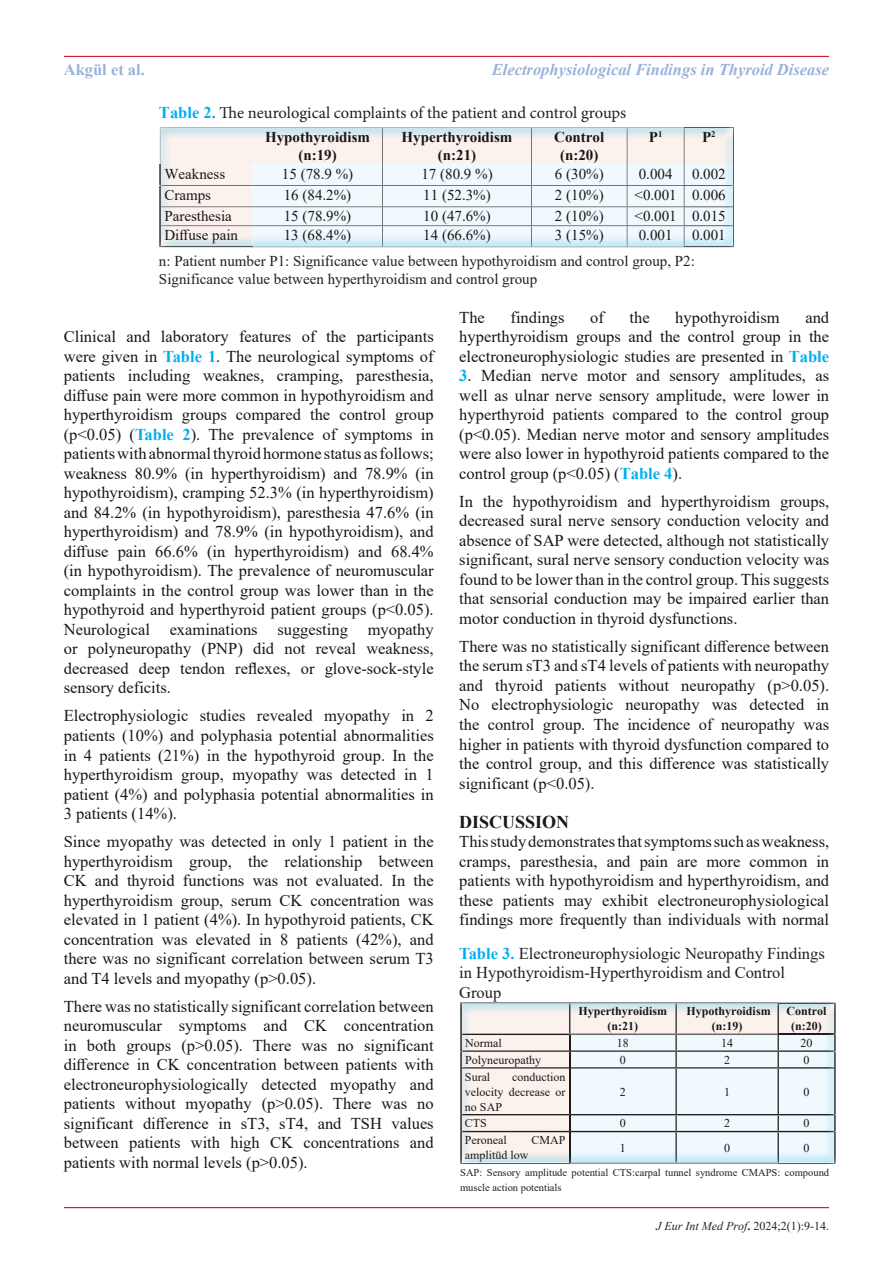
<style>
.page{position:relative;width:893px;height:1263px;background:#fff}
.page>*{position:absolute;margin:0;border:0;box-sizing:border-box;transform-origin:0 0}
.t1{font:700 18px "Times New Roman";color:#181717}
.t2{font:16.5px/19.5px "Times New Roman";color:#181717;text-align:justify}
.t3{font:16.5px/19.5px "Times New Roman";color:#231f20}
.t4{font:16.5px "Minion Pro";color:#231f20}
.t5{font:italic 700 16.5px "Times New Roman";color:#9ab1d9}
.t6{font:700 16.5px "Times New Roman";color:#9ab1d9}
.t7{font:15px "Times New Roman";color:#181717}
.t8{font:15px/18px "Times New Roman";color:#231f20}
.t9{font:700 15px/18px "Times New Roman";color:#181717;text-align:center}
.t10{font:12px/15px "Times New Roman";color:#181717;text-align:justify}
.t11{font:700 12px/15px "Times New Roman";color:#181717;text-align:center}
.t12{font:12px "Times New Roman";color:#231f20}
.t13{font:10.5px/15px "Times New Roman";color:#231f20}
.s1{font-family:"Times New Roman";font-weight:700;color:#00aeef}
.s2{font-weight:700;color:#00aeef}
.s3{font-style:italic}
.s4{font-weight:700}
</style>
<div class="page">
<hr style="left:62px;top:1204px;width:768px;height:4px;background:#231f20;opacity:.5">
<div style="left:62px;top:55px;width:768px;height:5px;background:#231f20;opacity:.5"></div>
<div style="left:154px;top:125px;width:614px;height:130px;background:#fff;opacity:.75"></div>
<div style="left:455px;top:1001px;width:416px;height:171px;background:#fff;opacity:.75"></div>
<p class="t6" style="left:64px;top:58px;width:83px">Akgül et al.</p>
<p class="t5" style="left:492px;top:58px;width:339px">Electrophysiological Findings in Thyroid Disease</p>
<p class="t4" style="left:159px;top:102px;width:469px"><span class="s1">Table 2.</span> The neurological complaints of the patient and control groups</p>
<p class="t9" style="left:265px;top:127px;width:107px">Hypothyroidism (n:19)</p>
<p class="t9" style="left:402px;top:127px;width:112px">Hyperthyroidism (n:21)</p>
<p class="t9" style="left:554px;top:127px;width:51px">Control (n:20)</p>
<p class="t9" style="left:649px;top:127px;width:15px">P<sup>1</sup></p>
<p class="t9" style="left:702px;top:127px;width:15px">P<sup>2</sup></p>
<p class="t7" style="left:164px;top:163px;width:62px">Weakness</p>
<p class="t7" style="left:282px;top:163px;width:73px">15 (78.9 %)</p>
<p class="t7" style="left:421px;top:163px;width:73px">17 (80.9 %)</p>
<p class="t7" style="left:555px;top:163px;width:50px">6 (30%)</p>
<p class="t7" style="left:639px;top:163px;width:35px">0.004</p>
<p class="t7" style="left:692px;top:163px;width:35px">0.002</p>
<p class="t7" style="left:164px;top:185px;width:48px">Cramps</p>
<p class="t7" style="left:284px;top:185px;width:69px">16 (84.2%)</p>
<p class="t7" style="left:423px;top:185px;width:69px">11 (52.3%)</p>
<p class="t7" style="left:555px;top:185px;width:50px">2 (10%)</p>
<p class="t7" style="left:634px;top:185px;width:93px">&lt;0.001 0.006</p>
<p class="t7" style="left:164px;top:206px;width:69px">Paresthesia</p>
<p class="t7" style="left:284px;top:206px;width:69px">15 (78.9%)</p>
<p class="t7" style="left:423px;top:206px;width:69px">10 (47.6%)</p>
<p class="t7" style="left:555px;top:206px;width:50px">2 (10%)</p>
<p class="t7" style="left:634px;top:206px;width:93px">&lt;0.001 0.015</p>
<p class="t7" style="left:164px;top:225px;width:75px">Diffuse pain</p>
<p class="t7" style="left:284px;top:225px;width:69px">13 (68.4%)</p>
<p class="t7" style="left:423px;top:225px;width:69px">14 (66.6%)</p>
<p class="t7" style="left:555px;top:225px;width:50px">3 (15%)</p>
<p class="t7" style="left:639px;top:225px;width:35px">0.001</p>
<p class="t7" style="left:692px;top:225px;width:35px">0.001</p>
<p class="t8" style="left:159px;top:252px;width:537px">n: Patient number P1: Significance value between hypothyroidism and control group, P2:<br>Significance value between hyperthyroidism and control group</p>
<p class="t2" style="left:64px;top:327px;width:371px">Clinical and laboratory features of the participants were given in <span class="s2">Table 1</span>. The neurological symptoms of patients including weaknes, cramping, paresthesia, diffuse pain were more common in hypothyroidism and hyperthyroidism groups compared the control group (p&lt;0.05) (<span class="s2">Table 2</span>). The prevalence of symptoms in patients with abnormal thyroid hormone status as follows; weakness 80.9% (in hyperthyroidism) and 78.9% (in hypothyroidism), cramping 52.3% (in hyperthyroidism) and 84.2% (in hypothyroidism), paresthesia 47.6% (in hyperthyroidism) and 78.9% (in hypothyroidism), and diffuse pain 66.6% (in hyperthyroidism) and 68.4% (in hypothyroidism). The prevalence of neuromuscular complaints in the control group was lower than in the hypothyroid and hyperthyroid patient groups (p&lt;0.05).<br>Neurological examinations suggesting myopathy or polyneuropathy (PNP) did not reveal weakness, decreased deep tendon reflexes, or glove-sock-style sensory deficits.</p>
<p class="t2" style="left:64px;top:706px;width:371px">Electrophysiologic studies revealed myopathy in 2 patients (10%) and polyphasia potential abnormalities in 4 patients (21%) in the hypothyroid group. In the hyperthyroidism group, myopathy was detected in 1 patient (4%) and polyphasia potential abnormalities in 3 patients (14%).</p>
<p class="t2" style="left:64px;top:831px;width:371px">Since myopathy was detected in only 1 patient in the hyperthyroidism group, the relationship between CK and thyroid functions was not evaluated. In the hyperthyroidism group, serum CK concentration was elevated in 1 patient (4%). In hypothyroid patients, CK concentration was elevated in 8 patients (42%), and there was no significant correlation between serum T3 and T4 levels and myopathy (p&gt;0.05).</p>
<p class="t2" style="left:64px;top:996px;width:371px">There was no statistically significant correlation between neuromuscular symptoms and CK concentration in both groups (p&gt;0.05). There was no significant difference in CK concentration between patients with electroneurophysiologically detected myopathy and patients without myopathy (p&gt;0.05). There was no significant difference in sT3, sT4, and TSH values between patients with high CK concentrations and patients with normal levels (p&gt;0.05).</p>
<p class="t2" style="left:459px;top:307px;width:371px;text-indent:346px">and hyperthyroidism groups and the control group in the electroneurophysiologic studies are presented in <span class="s2">Table</span></p>
<p class="t2" style="left:459px;top:366px;width:371px"><span class="s2">3</span>. Median nerve motor and sensory amplitudes, as well as ulnar nerve sensory amplitude, were lower in hyperthyroid patients compared to the control group (p&lt;0.05). Median nerve motor and sensory amplitudes were also lower in hypothyroid patients compared to the control group (p&lt;0.05) (<span class="s2">Table 4</span>).</p>
<p class="t2" style="left:459px;top:491px;width:371px">In the hypothyroidism and hyperthyroidism groups, decreased sural nerve sensory conduction velocity and absence of SAP were detected, although not statistically significant, sural nerve sensory conduction velocity was found to be lower than in the control group. This suggests that sensorial conduction may be impaired earlier than motor conduction in thyroid dysfunctions.</p>
<p class="t2" style="left:459px;top:636px;width:371px">There was no statistically significant difference between the serum sT3 and sT4 levels of patients with neuropathy and thyroid patients without neuropathy (p&gt;0.05).<br>No electrophysiologic neuropathy was detected in the control group. The incidence of neuropathy was higher in patients with thyroid dysfunction compared to the control group, and this difference was statistically significant (p&lt;0.05).</p>
<p class="t1" style="left:459px;top:808px;width:112px">DISCUSSION</p>
<p class="t2" style="left:459px;top:831px;width:371px">This study demonstrates that symptoms such as weakness, cramps, paresthesia, and pain are more common in patients with hypothyroidism and hyperthyroidism, and these patients may exhibit electroneurophysiological findings more frequently than individuals with normal</p>
<p class="t2" style="left:459px;top:307px;width:27px">The</p>
<p class="t2" style="left:510px;top:307px;width:56px">findings</p>
<p class="t2" style="left:590px;top:307px;width:15px">of</p>
<p class="t2" style="left:629px;top:307px;width:22px">the</p>
<p class="t2" style="left:675px;top:307px;width:106px">hypothyroidism</p>
<p class="t3" style="left:459px;top:943px;width:367px"><span class="s2">Table 3.</span> Electroneurophysiologic Neuropathy Findings in Hypothyroidism-Hyperthyroidism and Control<br>Group</p>
<p class="t11" style="left:579px;top:1003px;width:90px">Hyperthyroidism (n:21)</p>
<p class="t11" style="left:687px;top:1003px;width:86px">Hypothyroidism (n:19)</p>
<p class="t11" style="left:786px;top:1003px;width:41px">Control (n:20)</p>
<p class="t10" style="left:465px;top:1035px;width:38px">Normal</p>
<p class="t10" style="left:617px;top:1035px;width:13px">18</p>
<p class="t10" style="left:721px;top:1035px;width:13px">14</p>
<p class="t10" style="left:800px;top:1035px;width:13px">20</p>
<p class="t10" style="left:465px;top:1052px;width:77px">Polyneuropathy</p>
<p class="t10" style="left:620px;top:1052px;width:7px">0</p>
<p class="t10" style="left:724px;top:1052px;width:7px">2</p>
<p class="t10" style="left:803px;top:1052px;width:7px">0</p>
<p class="t10" style="left:465px;top:1068px;width:27px">Sural</p>
<p class="t10" style="left:465px;top:1068px;width:102px;text-indent:47px">conduction velocity decrease or no SAP</p>
<p class="t10" style="left:620px;top:1083px;width:7px">2</p>
<p class="t10" style="left:724px;top:1083px;width:7px">1</p>
<p class="t10" style="left:803px;top:1083px;width:7px">0</p>
<p class="t10" style="left:465px;top:1115px;width:24px">CTS</p>
<p class="t10" style="left:620px;top:1115px;width:7px">0</p>
<p class="t10" style="left:724px;top:1115px;width:7px">2</p>
<p class="t10" style="left:803px;top:1115px;width:7px">0</p>
<p class="t10" style="left:465px;top:1132px;width:43px">Peroneal</p>
<p class="t10" style="left:531px;top:1132px;width:36px">CMAP</p>
<p class="t10" style="left:465px;top:1147px;width:65px">amplitüd low</p>
<p class="t10" style="left:620px;top:1140px;width:7px">1</p>
<p class="t10" style="left:724px;top:1140px;width:7px">0</p>
<p class="t10" style="left:803px;top:1140px;width:7px">0</p>
<p class="t13" style="left:460px;top:1164px;width:371px">SAP: Sensory amplitude potential CTS:carpal tunnel syndrome CMAPS: compound muscle action potentials</p>
<p class="t12" style="left:656px;top:1217px;width:174px"><span class="s3">J Eur Int Med Prof</span><span class="s4">.</span> 2024;2(1):9-14.</p>
</div>
